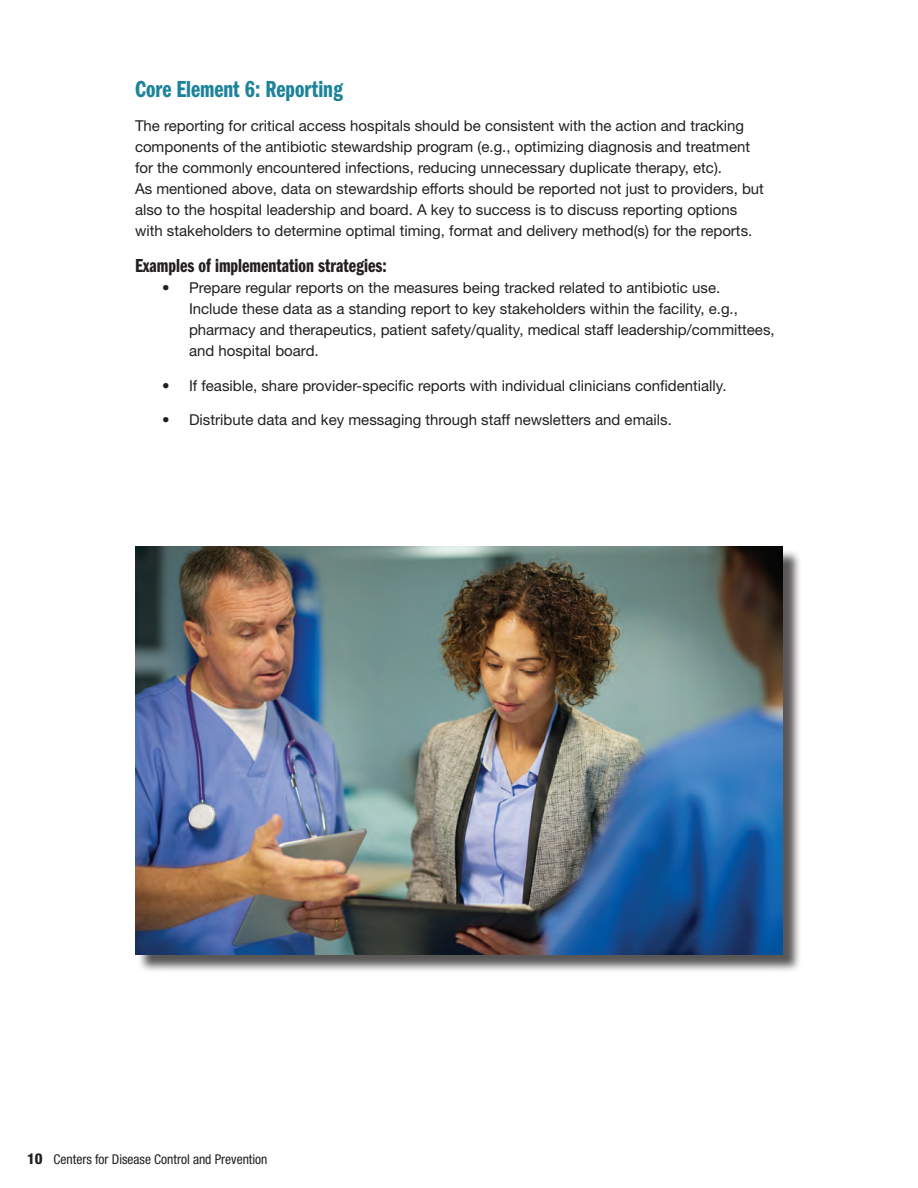
<style>
.page{position:relative;width:918px;height:1188px;background:#fff}
.page>*{position:absolute;margin:0;border:0;box-sizing:border-box;transform-origin:0 0}
.Heading_3{font:24px "ITC Franklin Gothic Std Dm Cp";color:#1d839a}
.Heading_4{font:19.5px "ITC Franklin Gothic Std Dm Cp";color:#231f20}
.body{font:15px/21px "Helvetica Neue LT Std";color:#231f20}
.t1{font:condensed 13.5px "Helvetica Neue LT Std";color:#231f20}
.s1{font-weight:800;font-size:15px}
</style>
<div class="page">
<div style="left:137px;top:549px;width:664px;height:424px;background:#231f20;opacity:.75"></div>
<img style="left:135px;top:546px;width:648px;height:408px">
<p class="Heading_3" style="left:135px;top:76px;width:209px">Core Element 6: Reporting</p>
<p class="body" style="left:135px;top:115px;width:631px">The reporting for critical access hospitals should be consistent with the action and tracking components of the antibiotic stewardship program (e.g., optimizing diagnosis and treatment for the commonly encountered infections, reducing unnecessary duplicate therapy, etc).<br>As mentioned above, data on stewardship efforts should be reported not just to providers, but also to the hospital leadership and board. A key to success is to discuss reporting options with stakeholders to determine optimal timing, format and delivery method(s) for the reports.</p>
<p class="Heading_4" style="left:135px;top:255px;width:253px">Examples of implementation strategies:</p>
<p class="body" style="left:189px;top:277px;width:587px;text-indent:-27px">• Prepare regular reports on the measures being tracked related to antibiotic use.<br>Include these data as a standing report to key stakeholders within the facility, e.g., pharmacy and therapeutics, patient safety/quality, medical staff leadership/committees, and hospital board.</p>
<p class="body" style="left:162px;top:375px;width:566px">• If feasible, share provider-specific reports with individual clinicians confidentially.</p>
<p class="body" style="left:162px;top:409px;width:511px">• Distribute data and key messaging through staff newsletters and emails.</p>
<p class="t1" style="left:27px;top:1152px;width:242px"><span class="s1">10</span> Centers for Disease Control and Prevention</p>
</div>
